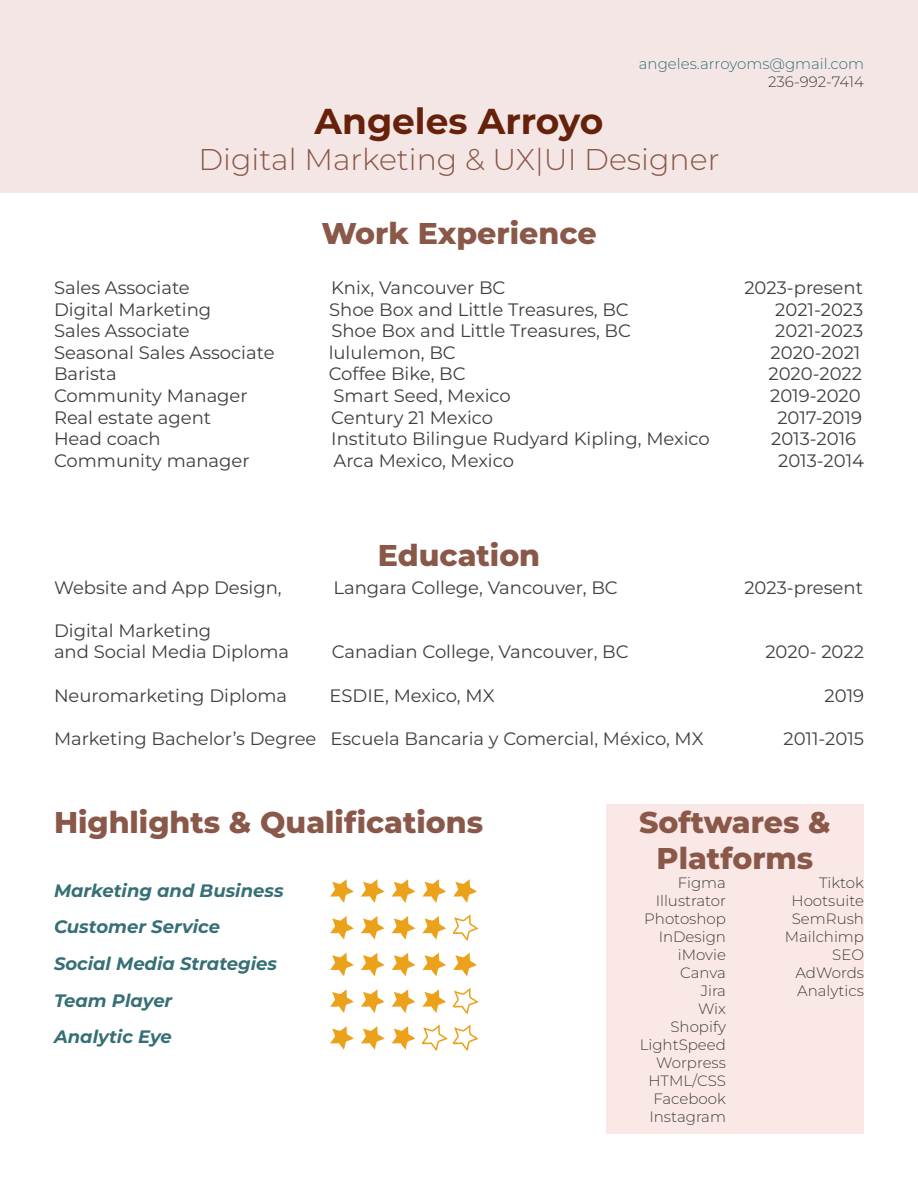
<style>
.page{position:relative;width:918px;height:1188px;background:#fff}
.page>*{position:absolute;margin:0;border:0;box-sizing:border-box;transform-origin:0 0}
.Heading_1{font:700 36px "Montserrat";color:#66210a}
.Subheading{font:800 30px "Montserrat";color:#8a5849}
.Heading_2{font:300 30px "Montserrat";color:#8a5849}
.Body_Text{font:18px "Montserrat";color:#403f3f}
.Keywords{font:italic 700 18px "Montserrat";color:#366f75}
.t1{font:300 15px "Montserrat";color:#403f3f}
.t2{font:300 15px "Montserrat";color:#366f75}
</style>
<div class="page">
<div style="left:0;top:0;width:918px;height:192px;background:#f5e6e6"></div>
<svg style="left:330px;top:879px;width:24px;height:24px"></svg>
<svg style="left:361px;top:879px;width:24px;height:24px"></svg>
<svg style="left:392px;top:879px;width:23px;height:24px"></svg>
<svg style="left:422px;top:879px;width:24px;height:24px"></svg>
<svg style="left:453px;top:879px;width:24px;height:24px"></svg>
<svg style="left:330px;top:916px;width:24px;height:24px"></svg>
<svg style="left:361px;top:916px;width:24px;height:24px"></svg>
<svg style="left:392px;top:916px;width:23px;height:24px"></svg>
<svg style="left:330px;top:953px;width:24px;height:23px"></svg>
<svg style="left:361px;top:953px;width:24px;height:23px"></svg>
<svg style="left:392px;top:953px;width:23px;height:23px"></svg>
<svg style="left:422px;top:914px;width:57px;height:62px"></svg>
<svg style="left:330px;top:989px;width:24px;height:24px"></svg>
<svg style="left:361px;top:989px;width:24px;height:24px"></svg>
<svg style="left:330px;top:1026px;width:24px;height:24px"></svg>
<svg style="left:361px;top:1026px;width:24px;height:24px"></svg>
<svg style="left:392px;top:987px;width:87px;height:64px"></svg>
<div style="left:606px;top:804px;width:258px;height:330px;background:#fae8e6"></div>
<p class="t2" style="left:639px;top:53px;width:227px">angeles.arroyoms@gmail.com</p>
<p class="t1" style="left:768px;top:71px;width:97px">236-992-7414</p>
<p class="Heading_1" style="left:314px;top:95px;width:291px">Angeles Arroyo</p>
<p class="Heading_2" style="left:198px;top:139px;width:523px">Digital Marketing &amp; UX|UI Designer</p>
<p class="Subheading" style="left:321px;top:211px;width:277px">Work Experience</p>
<p class="Body_Text" style="left:54px;top:275px;width:137px">Sales Associate</p>
<p class="Body_Text" style="left:331px;top:275px;width:176px">Knix, Vancouver BC</p>
<p class="Body_Text" style="left:744px;top:275px;width:120px">2023-present</p>
<p class="Body_Text" style="left:54px;top:297px;width:159px">Digital Marketing</p>
<p class="Body_Text" style="left:329px;top:297px;width:301px">Shoe Box and Little Treasures, BC</p>
<p class="Body_Text" style="left:775px;top:297px;width:89px">2021-2023</p>
<p class="Body_Text" style="left:54px;top:318px;width:137px">Sales Associate</p>
<p class="Body_Text" style="left:331px;top:318px;width:301px">Shoe Box and Little Treasures, BC</p>
<p class="Body_Text" style="left:775px;top:318px;width:89px">2021-2023</p>
<p class="Body_Text" style="left:54px;top:340px;width:222px">Seasonal Sales Associate</p>
<p class="Body_Text" style="left:329px;top:340px;width:129px">lululemon, BC</p>
<p class="Body_Text" style="left:771px;top:340px;width:91px">2020-2021</p>
<p class="Body_Text" style="left:54px;top:362px;width:64px">Barista</p>
<p class="Body_Text" style="left:329px;top:362px;width:139px">Coffee Bike, BC</p>
<p class="Body_Text" style="left:768px;top:362px;width:95px">2020-2022</p>
<p class="Body_Text" style="left:54px;top:383px;width:195px">Community Manager</p>
<p class="Body_Text" style="left:333px;top:383px;width:179px">Smart Seed, Mexico</p>
<p class="Body_Text" style="left:770px;top:383px;width:92px">2019-2020</p>
<p class="Body_Text" style="left:54px;top:405px;width:159px">Real estate agent</p>
<p class="Body_Text" style="left:331px;top:405px;width:163px">Century 21 Mexico</p>
<p class="Body_Text" style="left:777px;top:405px;width:86px">2017-2019</p>
<p class="Body_Text" style="left:54px;top:426px;width:108px">Head coach</p>
<p class="Body_Text" style="left:331px;top:426px;width:380px">Instituto Bilingue Rudyard Kipling, Mexico</p>
<p class="Body_Text" style="left:771px;top:426px;width:86px">2013-2016</p>
<p class="Body_Text" style="left:54px;top:448px;width:197px">Community manager</p>
<p class="Body_Text" style="left:333px;top:448px;width:182px">Arca Mexico, Mexico</p>
<p class="Body_Text" style="left:778px;top:448px;width:87px">2013-2014</p>
<p class="Subheading" style="left:378px;top:534px;width:164px">Education</p>
<p class="Body_Text" style="left:54px;top:575px;width:229px">Website and App Design,</p>
<p class="Body_Text" style="left:334px;top:575px;width:286px">Langara College, Vancouver, BC</p>
<p class="Body_Text" style="left:744px;top:575px;width:120px">2023-present</p>
<p class="Body_Text" style="left:54px;top:618px;width:159px">Digital Marketing</p>
<p class="Body_Text" style="left:54px;top:640px;width:237px">and Social Media Diploma</p>
<p class="Body_Text" style="left:332px;top:640px;width:299px">Canadian College, Vancouver, BC</p>
<p class="Body_Text" style="left:765px;top:640px;width:100px">2020- 2022</p>
<p class="Body_Text" style="left:54px;top:683px;width:235px">Neuromarketing Diploma</p>
<p class="Body_Text" style="left:330px;top:683px;width:166px">ESDIE, Mexico, MX</p>
<p class="Body_Text" style="left:825px;top:683px;width:41px">2019</p>
<p class="Body_Text" style="left:54px;top:726px;width:651px">Marketing Bachelor’s Degree Escuela Bancaria y Comercial, México, MX</p>
<p class="Body_Text" style="left:784px;top:726px;width:82px">2011-2015</p>
<p class="Subheading" style="left:54px;top:800px;width:431px">Highlights &amp; Qualifications</p>
<p class="Keywords" style="left:54px;top:877px;width:231px">Marketing and Business</p>
<p class="Keywords" style="left:54px;top:914px;width:168px">Customer Service</p>
<p class="Keywords" style="left:54px;top:951px;width:225px">Social Media Strategies</p>
<p class="Keywords" style="left:54px;top:987px;width:120px">Team Player</p>
<p class="Keywords" style="left:54px;top:1024px;width:119px">Analytic Eye</p>
<p class="Subheading" style="left:639px;top:800px;width:193px">Softwares &amp;</p>
<p class="Subheading" style="left:657px;top:836px;width:158px">Platforms</p>
<p class="t1" style="left:678px;top:872px;width:50px">Figma</p>
<p class="t1" style="left:656px;top:890px;width:72px">Illustrator</p>
<p class="t1" style="left:644px;top:908px;width:83px">Photoshop</p>
<p class="t1" style="left:659px;top:926px;width:69px">InDesign</p>
<p class="t1" style="left:678px;top:944px;width:50px">iMovie</p>
<p class="t1" style="left:680px;top:962px;width:47px">Canva</p>
<p class="t1" style="left:701px;top:980px;width:27px">Jira</p>
<p class="t1" style="left:698px;top:998px;width:29px">Wix</p>
<p class="t1" style="left:670px;top:1016px;width:57px">Shopify</p>
<p class="t1" style="left:640px;top:1034px;width:88px">LightSpeed</p>
<p class="t1" style="left:656px;top:1052px;width:71px">Worpress</p>
<p class="t1" style="left:648px;top:1070px;width:79px">HTML/CSS</p>
<p class="t1" style="left:653px;top:1088px;width:74px">Facebook</p>
<p class="t1" style="left:649px;top:1106px;width:78px">Instagram</p>
<p class="t1" style="left:819px;top:872px;width:46px">Tiktok</p>
<p class="t1" style="left:791px;top:890px;width:74px">Hootsuite</p>
<p class="t1" style="left:792px;top:908px;width:74px">SemRush</p>
<p class="t1" style="left:785px;top:926px;width:81px">Mailchimp</p>
<p class="t1" style="left:832px;top:944px;width:33px">SEO</p>
<p class="t1" style="left:795px;top:962px;width:70px">AdWords</p>
<p class="t1" style="left:797px;top:980px;width:68px">Analytics</p>
</div>
